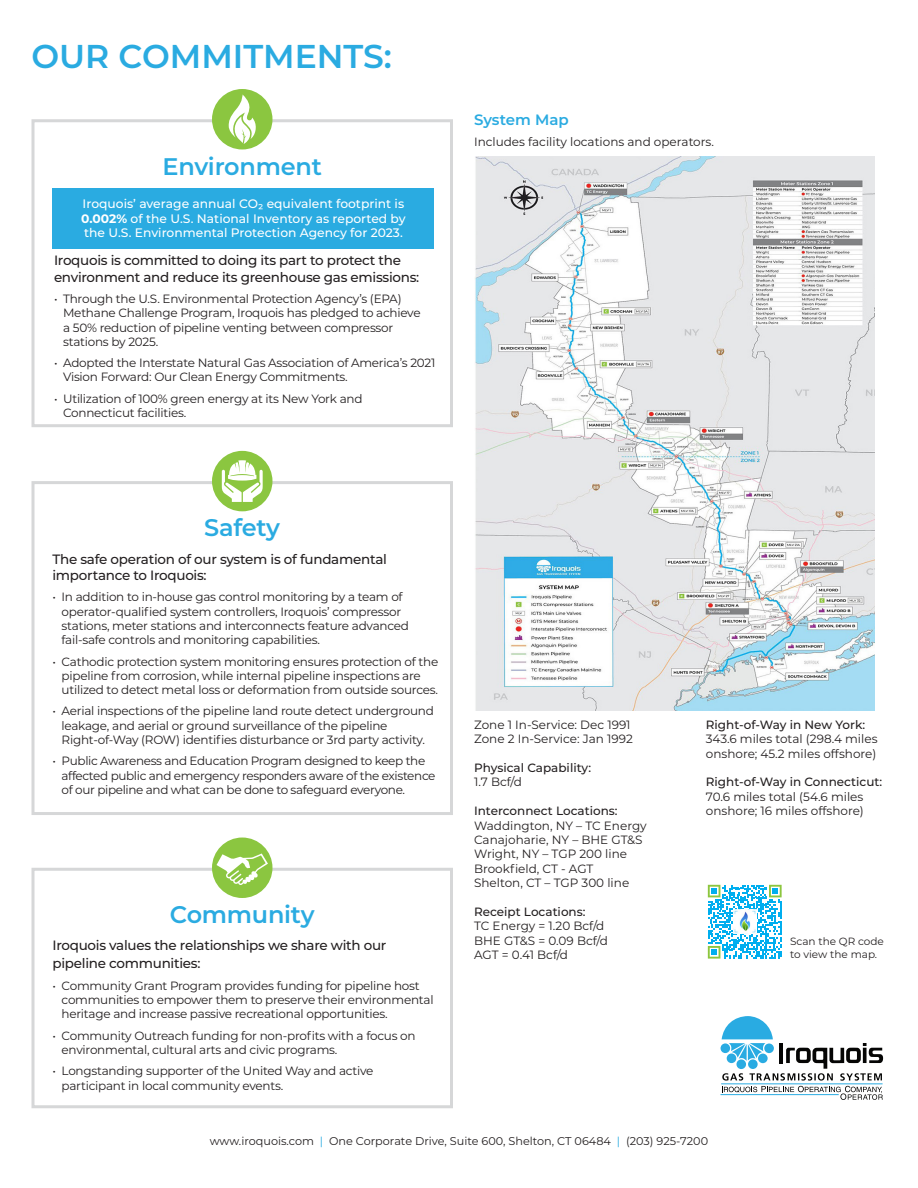
<style>
.page{position:relative;width:918px;height:1188px;background:#fff}
.page>*{position:absolute;margin:0;border:0;box-sizing:border-box;transform-origin:0 0}
.t1{font:600 33px "Montserrat";color:#2aabe1}
.t2{font:600 24px "Montserrat";letter-spacing:-.01em;color:#2aabe1}
.t3{font:600 15px "Montserrat";color:#2aabe1}
.t4{font:500 13.5px/16.2px "Montserrat";letter-spacing:-.02em;color:#231f20}
.t5{font:500 12.3px/14.7px "Montserrat";color:#fff;text-align:justify}
.t6{font:12px/14.4px "Montserrat";letter-spacing:-.02em;color:#231f20}
.t7{font:12px/14.4px "Montserrat";color:#231f20}
.t8{font:500 12px/14.4px "Montserrat";color:#231f20}
.t9{font:11.25px "Montserrat";color:#231f20}
.t10{font:10.5px/12.6px "Montserrat";color:#231f20}
.s1{font-weight:700}
.s2{font-weight:400}
.s3{color:#2aabe1}
</style>
<div class="page">
<div style="left:32px;top:119px;width:421px;height:308px;border:3px solid #d6d7d8"></div>
<div style="left:32px;top:481px;width:421px;height:334px;border:3px solid #d6d7d8"></div>
<div style="left:32px;top:868px;width:421px;height:240px;border:3px solid #d6d7d8"></div>
<div style="left:212px;top:89px;width:60px;height:60px;background:#8bc640;border-radius:50%"></div>
<svg style="left:229px;top:94px;width:27px;height:50px"></svg>
<div style="left:212px;top:451px;width:60px;height:60px;background:#8bc640;border-radius:50%"></div>
<svg style="left:222px;top:460px;width:41px;height:42px"></svg>
<div style="left:212px;top:838px;width:60px;height:60px;background:#8bc640;border-radius:50%"></div>
<svg style="left:217px;top:854px;width:51px;height:31px"></svg>
<div style="left:721px;top:1043px;width:9px;height:10px;background:#29abe2;border-radius:50%"></div>
<hr style="left:721px;top:1084px;width:162px;height:1px;background:#29abe2">
<hr style="left:721px;top:1094px;width:118px;height:1px;background:#29abe2">
<svg style="left:722px;top:1016px;width:161px;height:84px"></svg>
<svg style="left:708px;top:885px;width:74px;height:74px"></svg>
<img style="left:733px;top:910px;width:23px;height:23px">
<div style="left:52px;top:188px;width:382px;height:60px;background:#2aabe1"></div>
<img style="left:475px;top:157px;width:400px;height:554px">
<p class="t1" style="left:32px;top:33px;width:362px">OUR COMMITMENTS:</p>
<p class="t2" style="left:163px;top:149px;width:161px">Environment</p>
<p class="t5" style="left:81px;top:196px;width:326px">Iroquois’ average annual CO2 equivalent footprint is <span class="s1">0.002%</span> of the U.S. National Inventory as reported by the U.S. Environmental Protection Agency for 2023.</p>
<p class="t4" style="left:54px;top:252px;width:367px">Iroquois is committed to doing its part to protect the environment and reduce its greenhouse gas emissions:</p>
<p class="t6" style="left:63px;top:291px;width:359px;text-indent:-9px">• Through the U.S. Environmental Protection Agency’s (EPA)<br>Methane Challenge Program, Iroquois has pledged to achieve a 50% reduction of pipeline venting between compressor stations by 2025.</p>
<p class="t6" style="left:63px;top:355px;width:374px;text-indent:-9px">• Adopted the Interstate Natural Gas Association of America’s 2021<br>Vision Forward: Our Clean Energy Commitments.</p>
<p class="t6" style="left:63px;top:391px;width:301px;text-indent:-9px">• Utilization of 100% green energy at its New York and<br>Connecticut facilities.</p>
<p class="t3" style="left:474px;top:109px;width:96px">System Map</p>
<p class="t7" style="left:474px;top:134px;width:241px">Includes facility locations and operators.</p>
<p class="t2" style="left:204px;top:511px;width:77px">Safety</p>
<p class="t4" style="left:52px;top:550px;width:336px">The safe operation of our system is of fundamental importance to Iroquois:</p>
<p class="t6" style="left:62px;top:589px;width:349px;text-indent:-9px">• In addition to in-house gas control monitoring by a team of operator-qualified system controllers, Iroquois’ compressor stations, meter stations and interconnects feature advanced fail-safe controls and monitoring capabilities.</p>
<p class="t6" style="left:62px;top:654px;width:378px;text-indent:-9px">• Cathodic protection system monitoring ensures protection of the pipeline from corrosion, while internal pipeline inspections are utilized to detect metal loss or deformation from outside sources.</p>
<p class="t6" style="left:62px;top:704px;width:374px;text-indent:-9px">• Aerial inspections of the pipeline land route detect underground leakage, and aerial or ground surveillance of the pipeline<br>Right-of-Way (ROW) identifies disturbance or 3rd party activity.</p>
<p class="t6" style="left:62px;top:754px;width:375px;text-indent:-9px">• Public Awareness and Education Program designed to keep the affected public and emergency responders aware of the existence of our pipeline and what can be done to safeguard everyone.</p>
<p class="t2" style="left:170px;top:898px;width:146px">Community</p>
<p class="t4" style="left:52px;top:936px;width:335px;line-height:18px">Iroquois values the relationships we share with our pipeline communities:</p>
<p class="t6" style="left:62px;top:978px;width:374px;text-indent:-9px">• Community Grant Program provides funding for pipeline host communities to empower them to preserve their environmental heritage and increase passive recreational opportunities.</p>
<p class="t6" style="left:62px;top:1028px;width:356px;text-indent:-9px">• Community Outreach funding for non-profits with a focus on environmental, cultural arts and civic programs.</p>
<p class="t6" style="left:62px;top:1063px;width:313px;text-indent:-9px">• Longstanding supporter of the United Way and active participant in local community events.</p>
<p class="t7" style="left:474px;top:717px;width:158px">Zone 1 In-Service: Dec 1991</p>
<p class="t7" style="left:474px;top:731px;width:160px">Zone 2 In-Service: Jan 1992</p>
<p class="t8" style="left:474px;top:760px;width:118px">Physical Capability:<br><span class="s2">1.7 Bcf/d</span></p>
<p class="t8" style="left:474px;top:803px;width:174px">Interconnect Locations:<br><span class="s2">Waddington, NY – TC Energy</span></p>
<p class="t7" style="left:474px;top:832px;width:170px">Canajoharie, NY – BHE GT&amp;S</p>
<p class="t7" style="left:474px;top:847px;width:155px">Wright, NY – TGP 200 line</p>
<p class="t7" style="left:474px;top:861px;width:121px">Brookfield, CT - AGT</p>
<p class="t7" style="left:474px;top:875px;width:157px">Shelton, CT – TGP 300 line</p>
<p class="t8" style="left:474px;top:904px;width:113px">Receipt Locations:</p>
<p class="t7" style="left:474px;top:919px;width:132px">TC Energy = 1.20 Bcf/d</p>
<p class="t7" style="left:474px;top:933px;width:135px">BHE GT&amp;S = 0.09 Bcf/d</p>
<p class="t6" style="left:474px;top:947px;width:95px">AGT = 0.41 Bcf/d</p>
<p class="t8" style="left:706px;top:717px;width:161px">Right-of-Way in New York:</p>
<p class="t7" style="left:706px;top:731px;width:173px">343.6 miles total (298.4 miles onshore; 45.2 miles offshore)</p>
<p class="t8" style="left:706px;top:774px;width:178px">Right-of-Way in Connecticut:</p>
<p class="t7" style="left:706px;top:789px;width:160px">70.6 miles total (54.6 miles onshore; 16 miles offshore)</p>
<p class="t10" style="left:790px;top:935px;width:95px">Scan the QR code to view the map.</p>
<p class="t9" style="left:210px;top:1133px;width:500px">www.iroquois.com <span class="s3">|</span> One Corporate Drive, Suite 600, Shelton, CT 06484 <span class="s3">|</span> (203) 925-7200</p>
</div>
